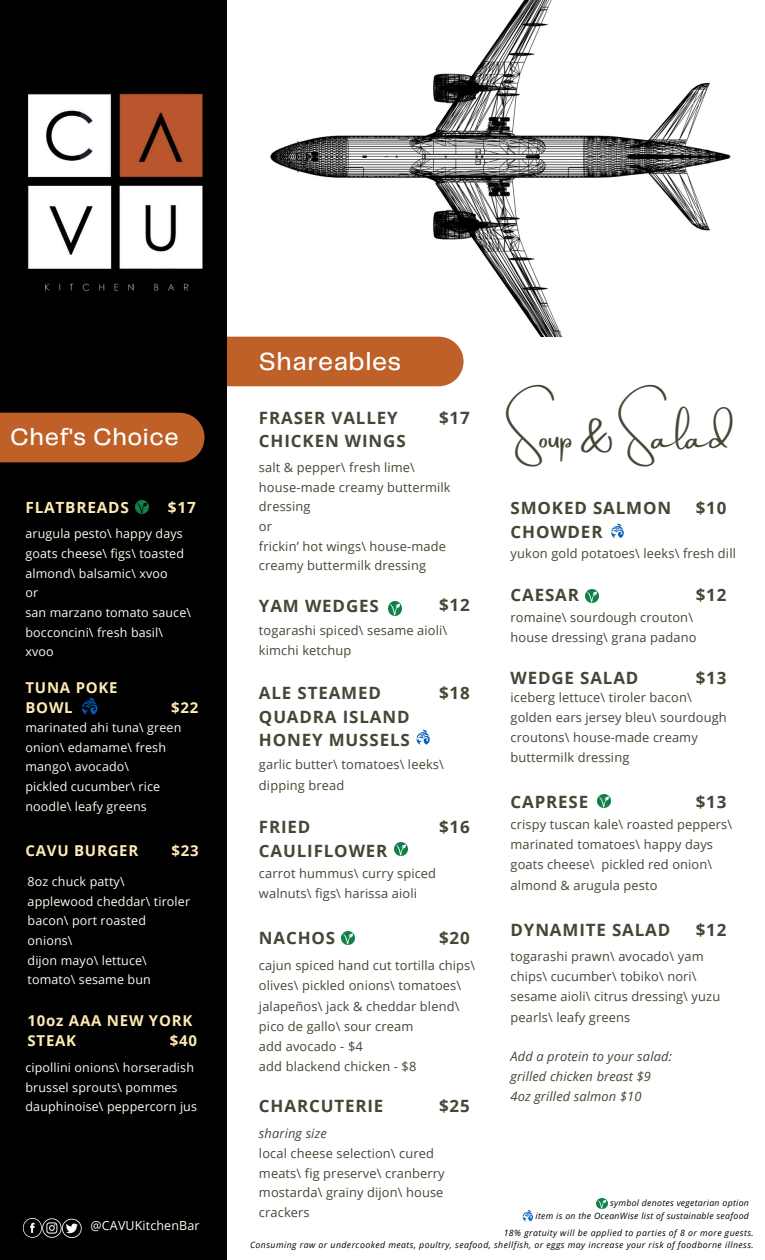
<style>
.page{position:relative;width:765px;height:1260px;background:#fff}
.page>*{position:absolute;margin:0;border:0;box-sizing:border-box;transform-origin:0 0}
.t1{font:32.88px "Amsterdam Two";color:#474535}
.t2{font:500 25.75px "Telegraf";letter-spacing:.025em;color:#fff}
.t3{font:500 24.38px "Telegraf";letter-spacing:.025em;color:#fff}
.t4{font:700 17px/23.5px "Open Sans";letter-spacing:.05em;color:#474535}
.t5{font:700 15.38px "Open Sans";letter-spacing:.05em;color:#ffeab5}
.t6{font:700 15px/20.6px "Open Sans";letter-spacing:.05em;color:#ffeab5}
.t7{font:12.88px/20.2px "Open Sans";letter-spacing:.01em;color:#474535}
.t8{font:italic 12.88px "Open Sans";letter-spacing:.01em;color:#474535}
.t9{font:12.5px/19.8px "Open Sans";letter-spacing:.01em;color:#fffbf0}
.t10{font:italic 8.75px "Open Sans";letter-spacing:.05em;color:#000}
.t11{font:italic 8.75px "Open Sans";letter-spacing:.03em;color:#000}
</style>
<div class="page">
<img style="left:270px;top:0;width:461px;height:336px">
<div style="left:227px;top:337px;width:237px;height:49px;background:#be6028"></div>
<div style="left:0;top:0;width:227px;height:1260px;background:#000"></div>
<div style="left:0;top:413px;width:205px;height:49px;background:#be6028"></div>
<img style="left:611px;top:523px;width:13px;height:15px">
<img style="left:82px;top:697px;width:16px;height:18px">
<svg style="left:136px;top:501px;width:13px;height:13px"></svg>
<svg style="left:388px;top:602px;width:13px;height:13px"></svg>
<img style="left:416px;top:729px;width:14px;height:16px">
<svg style="left:395px;top:843px;width:13px;height:13px"></svg>
<img style="left:341px;top:931px;width:14px;height:14px">
<svg style="left:597px;top:795px;width:13px;height:13px"></svg>
<svg style="left:586px;top:589px;width:13px;height:13px"></svg>
<img style="left:27px;top:93px;width:176px;height:199px">
<svg style="left:522px;top:1210px;width:11px;height:12px"></svg>
<svg style="left:597px;top:1199px;width:10px;height:10px"></svg>
<img style="left:24px;top:1219px;width:58px;height:18px">
<p class="t3" style="left:10px;top:426px;width:170px">Chef's Choice</p>
<p class="t5" style="left:25px;top:497px;width:105px">FLATBREADS</p>
<p class="t5" style="left:168px;top:497px;width:29px">$17</p>
<p class="t9" style="left:25px;top:523px;width:160px;text-align:justify">arugula pesto\ happy days goats cheese\ figs\ toasted almond\ balsamic\ xvoo</p>
<p class="t9" style="left:25px;top:583px;width:14px">or</p>
<p class="t9" style="left:25px;top:602px;width:167px">san marzano tomato sauce\ bocconcini\ fresh basil\ xvoo</p>
<p class="t6" style="left:25px;top:676px;width:94px">TUNA POKE</p>
<p class="t6" style="left:25px;top:697px;width:49px">BOWL</p>
<p class="t6" style="left:171px;top:697px;width:29px">$22</p>
<p class="t9" style="left:25px;top:717px;width:157px">marinated ahi tuna\ green onion\ edamame\ fresh mango\ avocado\</p>
<p class="t9" style="left:25px;top:776px;width:136px">pickled cucumber\ rice noodle\ leafy greens</p>
<p class="t6" style="left:25px;top:840px;width:114px">CAVU BURGER</p>
<p class="t6" style="left:172px;top:840px;width:29px">$23</p>
<p class="t9" style="left:28px;top:871px;width:164px">8oz chuck patty\ applewood cheddar\ tiroler bacon\ port roasted onions\</p>
<p class="t9" style="left:28px;top:950px;width:125px">dijon mayo\ lettuce\ tomato\ sesame bun</p>
<p class="t6" style="left:28px;top:1009px;width:166px">10oz AAA NEW YORK<br>STEAK</p>
<p class="t6" style="left:170px;top:1030px;width:29px">$40</p>
<p class="t9" style="left:25px;top:1057px;width:173px">cipollini onions\ horseradish brussel sprouts\ pommes dauphinoise\ peppercorn jus</p>
<p class="t9" style="left:91px;top:1215px;width:110px">@CAVUKitchenBar</p>
<p class="t2" style="left:259px;top:351px;width:144px">Shareables</p>
<p class="t4" style="left:259px;top:406px;width:140px">FRASER VALLEY</p>
<p class="t4" style="left:439px;top:406px;width:32px">$17</p>
<p class="t4" style="left:259px;top:429px;width:148px">CHICKEN WINGS</p>
<p class="t7" style="left:259px;top:457px;width:158px">salt &amp; pepper\ fresh lime\</p>
<p class="t7" style="left:259px;top:477px;width:193px;line-height:19.8px">house-made creamy buttermilk dressing</p>
<p class="t7" style="left:259px;top:516px;width:15px">or</p>
<p class="t7" style="left:259px;top:536px;width:188px;line-height:19.8px">frickin’ hot wings\ house-made creamy buttermilk dressing</p>
<p class="t4" style="left:439px;top:593px;width:32px">$12</p>
<p class="t4" style="left:259px;top:594px;width:121px">YAM WEDGES</p>
<p class="t7" style="left:259px;top:620px;width:190px">togarashi spiced\ sesame aioli\ kimchi ketchup</p>
<p class="t4" style="left:439px;top:681px;width:32px">$18</p>
<p class="t4" style="left:259px;top:681px;width:152px">ALE STEAMED<br>QUADRA ISLAND<br>HONEY MUSSELS</p>
<p class="t7" style="left:259px;top:754px;width:186px">garlic butter\ tomatoes\ leeks\ dipping bread</p>
<p class="t1" style="left:511px;top:419px;width:220px">Soup &amp; Salad</p>
<p class="t4" style="left:511px;top:496px;width:162px">SMOKED SALMON<br>CHOWDER</p>
<p class="t4" style="left:696px;top:496px;width:32px">$10</p>
<p class="t7" style="left:511px;top:542px;width:227px">yukon gold potatoes\ leeks\ fresh dill</p>
<p class="t4" style="left:511px;top:583px;width:70px">CAESAR</p>
<p class="t4" style="left:696px;top:583px;width:32px">$12</p>
<p class="t7" style="left:511px;top:607px;width:187px">romaine\ sourdough crouton\ house dressing\ grana padano</p>
<p class="t4" style="left:511px;top:666px;width:129px">WEDGE SALAD</p>
<p class="t4" style="left:696px;top:666px;width:32px">$13</p>
<p class="t7" style="left:511px;top:686px;width:183px">iceberg lettuce\ tiroler bacon\</p>
<p class="t7" style="left:511px;top:707px;width:218px">golden ears jersey bleu\ sourdough croutons\ house-made creamy buttermilk dressing</p>
<p class="t4" style="left:511px;top:789px;width:79px">CAPRESE</p>
<p class="t4" style="left:696px;top:789px;width:32px">$13</p>
<p class="t7" style="left:511px;top:814px;width:223px">crispy tuscan kale\ roasted peppers\ marinated tomatoes\ happy days goats cheese\ pickled red onion\ almond &amp; arugula pesto</p>
<p class="t4" style="left:511px;top:918px;width:161px">DYNAMITE SALAD</p>
<p class="t7" style="left:511px;top:946px;width:211px">togarashi prawn\ avocado\ yam chips\ cucumber\ tobiko\ nori\ sesame aioli\ citrus dressing\ yuzu pearls\ leafy greens</p>
<p class="t8" style="left:511px;top:1048px;width:163px">Add a protein to your salad:</p>
<p class="t8" style="left:511px;top:1067px;width:142px">grilled chicken breast $9</p>
<p class="t8" style="left:511px;top:1087px;width:132px">4oz grilled salmon $10</p>
<p class="t4" style="left:439px;top:815px;width:32px">$16</p>
<p class="t4" style="left:259px;top:815px;width:130px">FRIED<br>CAULIFLOWER</p>
<p class="t7" style="left:259px;top:862px;width:179px">carrot hummus\ curry spiced walnuts\ figs\ harissa aioli</p>
<p class="t4" style="left:696px;top:918px;width:32px">$12</p>
<p class="t4" style="left:259px;top:926px;width:78px">NACHOS</p>
<p class="t4" style="left:439px;top:926px;width:32px">$20</p>
<p class="t7" style="left:259px;top:955px;width:218px">cajun spiced hand cut tortilla chips\ olives\ pickled onions\ tomatoes\ jalapeños\ jack &amp; cheddar blend\ pico de gallo\ sour cream</p>
<p class="t7" style="left:259px;top:1036px;width:105px">add avocado - $4</p>
<p class="t7" style="left:259px;top:1056px;width:159px">add blackend chicken - $8</p>
<p class="t4" style="left:259px;top:1094px;width:126px">CHARCUTERIE</p>
<p class="t4" style="left:439px;top:1094px;width:32px">$25</p>
<p class="t8" style="left:259px;top:1125px;width:69px">sharing size</p>
<p class="t7" style="left:259px;top:1143px;width:187px;line-height:19.8px">local cheese selection\ cured meats\ fig preserve\ cranberry mostarda\ grainy dijon\ house crackers</p>
<p class="t11" style="left:610px;top:1197px;width:140px">symbol denotes vegetarian option</p>
<p class="t10" style="left:504px;top:1227px;width:252px">18% gratuity will be applied to parties of 8 or more guests.</p>
<p class="t10" style="left:250px;top:1238px;width:505px">Consuming raw or undercooked meats, poultry, seafood, shellfish, or eggs may increase your risk of foodborne illness.</p>
<p class="t11" style="left:536px;top:1210px;width:215px">item is on the OceanWise list of sustainable seafood</p>
</div>
